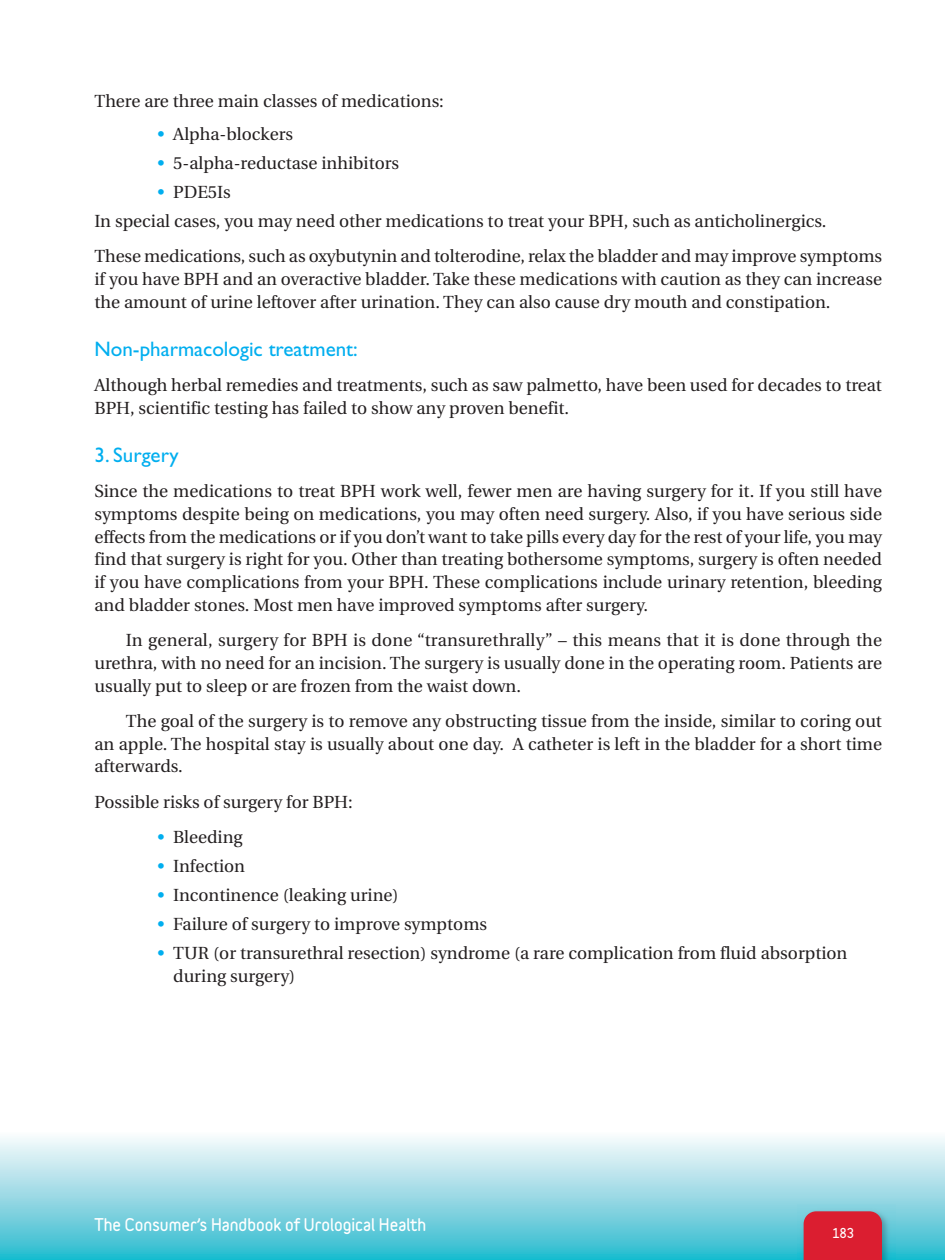
<style>
.page{position:relative;width:945px;height:1260px;background:#fff}
.page>*{position:absolute;margin:0;border:0;box-sizing:border-box;transform-origin:0 0}
.t1{font:21px "Gill Sans";color:#00aeef}
.t2{font:17.5px/22.8px "Utopia";color:#231f20;text-align:justify}
.t3{font:900 15.75px "Variable";color:#fff}
.t4{font:900 12.25px "Variable";color:#fff}
.s1{color:#00aeef}
</style>
<div class="page">
<svg style="left:0;top:1137px;width:945px;height:123px;background:#95d9e4"></svg>
<img style="left:798px;top:1205px;width:98px;height:55px">
<div style="left:804px;top:1211px;width:78px;height:49px;background:#db1e30"></div>
<p class="t2" style="left:94px;top:92px;width:351px">There are three main classes of medications:</p>
<p class="t2" style="left:158px;top:124px;width:137px"><span class="s1">•</span> Alpha-blockers</p>
<p class="t2" style="left:158px;top:153px;width:243px"><span class="s1">•</span> 5-alpha-reductase inhibitors</p>
<p class="t2" style="left:95px;top:179px;width:733px;line-height:29.1px;text-indent:63px"><span class="s1">•</span> PDE5Is<br>In special cases, you may need other medications to treat your BPH, such as anticholinergics.</p>
<p class="t2" style="left:94px;top:246px;width:789px">These medications, such as oxybutynin and tolterodine, relax the bladder and may improve symptoms if you have BPH and an overactive bladder. Take these medications with caution as they can increase the amount of urine leftover after urination. They can also cause dry mouth and constipation.</p>
<p class="t1" style="left:94px;top:341px;width:265px">Non-pharmacologic treatment:</p>
<p class="t2" style="left:94px;top:375px;width:789px">Although herbal remedies and treatments, such as saw palmetto, have been used for decades to treat<br>BPH, scientific testing has failed to show any proven benefit.</p>
<p class="t1" style="left:94px;top:447px;width:86px">3. Surgery</p>
<p class="t2" style="left:94px;top:481px;width:789px">Since the medications to treat BPH work well, fewer men are having surgery for it. If you still have symptoms despite being on medications, you may often need surgery. Also, if you have serious side effects from the medications or if you don’t want to take pills every day for the rest of your life, you may find that surgery is right for you. Other than treating bothersome symptoms, surgery is often needed if you have complications from your BPH. These complications include urinary retention, bleeding and bladder stones. Most men have improved symptoms after surgery.</p>
<p class="t2" style="left:94px;top:630px;width:789px;text-indent:31px">In general, surgery for BPH is done “transurethrally” – this means that it is done through the urethra, with no need for an incision. The surgery is usually done in the operating room. Patients are usually put to sleep or are frozen from the waist down.</p>
<p class="t2" style="left:94px;top:711px;width:789px;text-indent:32px">The goal of the surgery is to remove any obstructing tissue from the inside, similar to coring out an apple. The hospital stay is usually about one day. A catheter is left in the bladder for a short time afterwards.</p>
<p class="t2" style="left:94px;top:792px;width:260px">Possible risks of surgery for BPH:</p>
<p class="t2" style="left:157px;top:827px;width:87px"><span class="s1">•</span> Bleeding</p>
<p class="t2" style="left:157px;top:856px;width:89px"><span class="s1">•</span> Infection</p>
<p class="t2" style="left:157px;top:885px;width:243px"><span class="s1">•</span> Incontinence (leaking urine)</p>
<p class="t2" style="left:157px;top:914px;width:331px"><span class="s1">•</span> Failure of surgery to improve symptoms</p>
<p class="t2" style="left:173px;top:944px;width:676px;text-indent:-16px"><span class="s1">•</span> TUR (or transurethral resection) syndrome (a rare complication from fluid absorption during surgery)</p>
<p class="t3" style="left:94px;top:1218px;width:333px">The Consumer’s Handbook of Urological Health</p>
<p class="t4" style="left:832px;top:1228px;width:24px">183</p>
</div>
